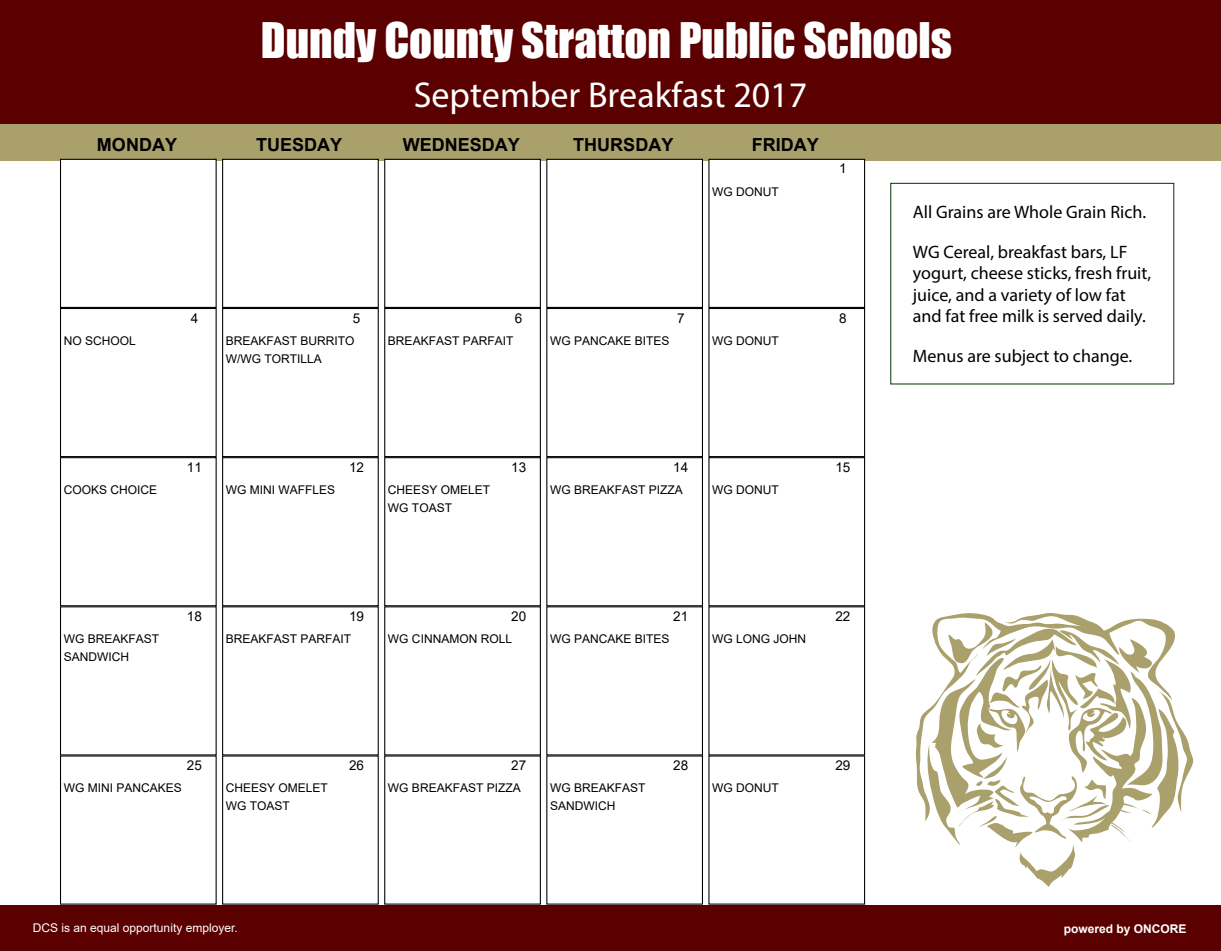
<style>
.page{position:relative;width:1221px;height:951px;background:#fff}
.page>*{position:absolute;margin:0;border:0;box-sizing:border-box;transform-origin:0 0}
.t1{font:45px "Impact";color:#fff}
.t2{font:36px "Myriad Pro";color:#fff}
.t3{font:18px/21.6px "Myriad Pro";color:#000}
.t4{font:700 18px "Arial";color:#000}
.t5{font:13.5px "Arial";color:#000}
.t6{font:12px/18px "Arial";color:#000}
.t7{font:12px "Arial";color:#fff}
.t8{font:700 12px "Arial";color:#fff}
</style>
<div class="page">
<div style="left:0;top:0;width:1220px;height:124px;background:#5b0000"></div>
<div style="left:0;top:905px;width:1220px;height:45px;background:#5b0000"></div>
<div style="left:0;top:124px;width:1220px;height:37px;background:#a9a06b"></div>
<svg style="left:915px;top:613px;width:278px;height:273px"></svg>
<div style="left:708px;top:159px;width:157px;height:149px;background:#fff;border:1px solid #000"></div>
<div style="left:546px;top:159px;width:157px;height:149px;background:#fff;border:1px solid #000"></div>
<div style="left:384px;top:159px;width:157px;height:149px;background:#fff;border:1px solid #000"></div>
<div style="left:222px;top:159px;width:157px;height:149px;background:#fff;border:1px solid #000"></div>
<div style="left:60px;top:159px;width:157px;height:149px;background:#fff;border:1px solid #000"></div>
<div style="left:708px;top:308px;width:157px;height:149px;background:#fff;border:1px solid #000"></div>
<div style="left:546px;top:308px;width:157px;height:149px;background:#fff;border:1px solid #000"></div>
<div style="left:384px;top:308px;width:157px;height:149px;background:#fff;border:1px solid #000"></div>
<div style="left:222px;top:308px;width:157px;height:149px;background:#fff;border:1px solid #000"></div>
<div style="left:60px;top:308px;width:157px;height:149px;background:#fff;border:1px solid #000"></div>
<div style="left:708px;top:457px;width:157px;height:149px;background:#fff;border:1px solid #000"></div>
<div style="left:546px;top:457px;width:157px;height:149px;background:#fff;border:1px solid #000"></div>
<div style="left:384px;top:457px;width:157px;height:149px;background:#fff;border:1px solid #000"></div>
<div style="left:222px;top:457px;width:157px;height:149px;background:#fff;border:1px solid #000"></div>
<div style="left:60px;top:457px;width:157px;height:149px;background:#fff;border:1px solid #000"></div>
<div style="left:708px;top:606px;width:157px;height:149px;background:#fff;border:1px solid #000"></div>
<div style="left:546px;top:606px;width:157px;height:149px;background:#fff;border:1px solid #000"></div>
<div style="left:384px;top:606px;width:157px;height:149px;background:#fff;border:1px solid #000"></div>
<div style="left:222px;top:606px;width:157px;height:149px;background:#fff;border:1px solid #000"></div>
<div style="left:60px;top:606px;width:157px;height:149px;background:#fff;border:1px solid #000"></div>
<div style="left:384px;top:755px;width:157px;height:149px;background:#fff;border:1px solid #000"></div>
<div style="left:222px;top:755px;width:157px;height:149px;background:#fff;border:1px solid #000"></div>
<h1 class="t1" style="left:261px;top:5px;width:692px">Dundy County Stratton Public Schools</h1>
<h2 class="t2" style="left:413px;top:73px;width:395px">September Breakfast 2017</h2>
<h3 class="t4" style="left:97px;top:132px;width:81px">MONDAY</h3>
<h3 class="t4" style="left:256px;top:132px;width:88px">TUESDAY</h3>
<h3 class="t4" style="left:402px;top:132px;width:119px">WEDNESDAY</h3>
<h3 class="t4" style="left:573px;top:132px;width:101px">THURSDAY</h3>
<h3 class="t4" style="left:751px;top:132px;width:68px">FRIDAY</h3>
<p class="t6" style="left:712px;top:182px;width:68px">WG DONUT</p>
<p class="t5" style="left:839px;top:159px;width:9px">1</p>
<p class="t5" style="left:191px;top:308px;width:9px">4</p>
<p class="t5" style="left:353px;top:308px;width:9px">5</p>
<p class="t5" style="left:515px;top:308px;width:9px">6</p>
<p class="t5" style="left:677px;top:308px;width:9px">7</p>
<p class="t5" style="left:839px;top:308px;width:9px">8</p>
<p class="t6" style="left:64px;top:331px;width:74px">NO SCHOOL</p>
<p class="t6" style="left:226px;top:331px;width:130px">BREAKFAST BURRITO</p>
<p class="t6" style="left:388px;top:331px;width:127px">BREAKFAST PARFAIT</p>
<p class="t6" style="left:550px;top:331px;width:121px">WG PANCAKE BITES</p>
<p class="t6" style="left:226px;top:349px;width:98px">W/WG TORTILLA</p>
<p class="t6" style="left:712px;top:331px;width:68px">WG DONUT</p>
<p class="t5" style="left:187px;top:457px;width:17px">11</p>
<p class="t5" style="left:349px;top:457px;width:17px">12</p>
<p class="t5" style="left:511px;top:457px;width:17px">13</p>
<p class="t5" style="left:673px;top:457px;width:17px">14</p>
<p class="t5" style="left:835px;top:457px;width:17px">15</p>
<p class="t6" style="left:64px;top:480px;width:95px">COOKS CHOICE</p>
<p class="t6" style="left:388px;top:480px;width:104px">CHEESY OMELET<br>WG TOAST</p>
<p class="t6" style="left:226px;top:480px;width:111px">WG MINI WAFFLES</p>
<p class="t6" style="left:550px;top:480px;width:134px">WG BREAKFAST PIZZA</p>
<p class="t6" style="left:712px;top:480px;width:68px">WG DONUT</p>
<p class="t5" style="left:187px;top:606px;width:17px">18</p>
<p class="t5" style="left:349px;top:606px;width:17px">19</p>
<p class="t5" style="left:511px;top:606px;width:17px">20</p>
<p class="t5" style="left:673px;top:606px;width:17px">21</p>
<p class="t5" style="left:835px;top:606px;width:17px">22</p>
<p class="t6" style="left:64px;top:629px;width:97px">WG BREAKFAST<br>SANDWICH</p>
<p class="t6" style="left:226px;top:629px;width:127px">BREAKFAST PARFAIT</p>
<p class="t6" style="left:388px;top:629px;width:126px">WG CINNAMON ROLL</p>
<p class="t6" style="left:550px;top:629px;width:121px">WG PANCAKE BITES</p>
<p class="t6" style="left:712px;top:629px;width:96px">WG LONG JOHN</p>
<p class="t5" style="left:187px;top:755px;width:17px">25</p>
<p class="t5" style="left:349px;top:755px;width:17px">26</p>
<p class="t5" style="left:511px;top:755px;width:17px">27</p>
<p class="t5" style="left:673px;top:755px;width:17px">28</p>
<p class="t5" style="left:835px;top:755px;width:17px">29</p>
<p class="t6" style="left:226px;top:778px;width:104px">CHEESY OMELET<br>WG TOAST</p>
<p class="t6" style="left:712px;top:778px;width:68px">WG DONUT</p>
<p class="t6" style="left:64px;top:778px;width:120px">WG MINI PANCAKES</p>
<p class="t6" style="left:388px;top:778px;width:134px">WG BREAKFAST PIZZA</p>
<p class="t6" style="left:550px;top:778px;width:97px">WG BREAKFAST<br>SANDWICH</p>
<h3 class="t3" style="left:912px;top:192px;width:235px;line-height:39.6px">All Grains are Whole Grain Rich.<br>WG Cereal, breakfast bars, LF</h3>
<h3 class="t3" style="left:912px;top:262px;width:240px">yogurt, cheese sticks, fresh fruit, juice, and a variety of low fat and fat free milk is served daily.</h3>
<h3 class="t3" style="left:912px;top:345px;width:221px">Menus are subject to change.</h3>
<p class="t7" style="left:33px;top:918px;width:206px">DCS is an equal opportunity employer.</p>
<p class="t8" style="left:1063px;top:920px;width:124px">powered by ONCORE</p>
</div>
